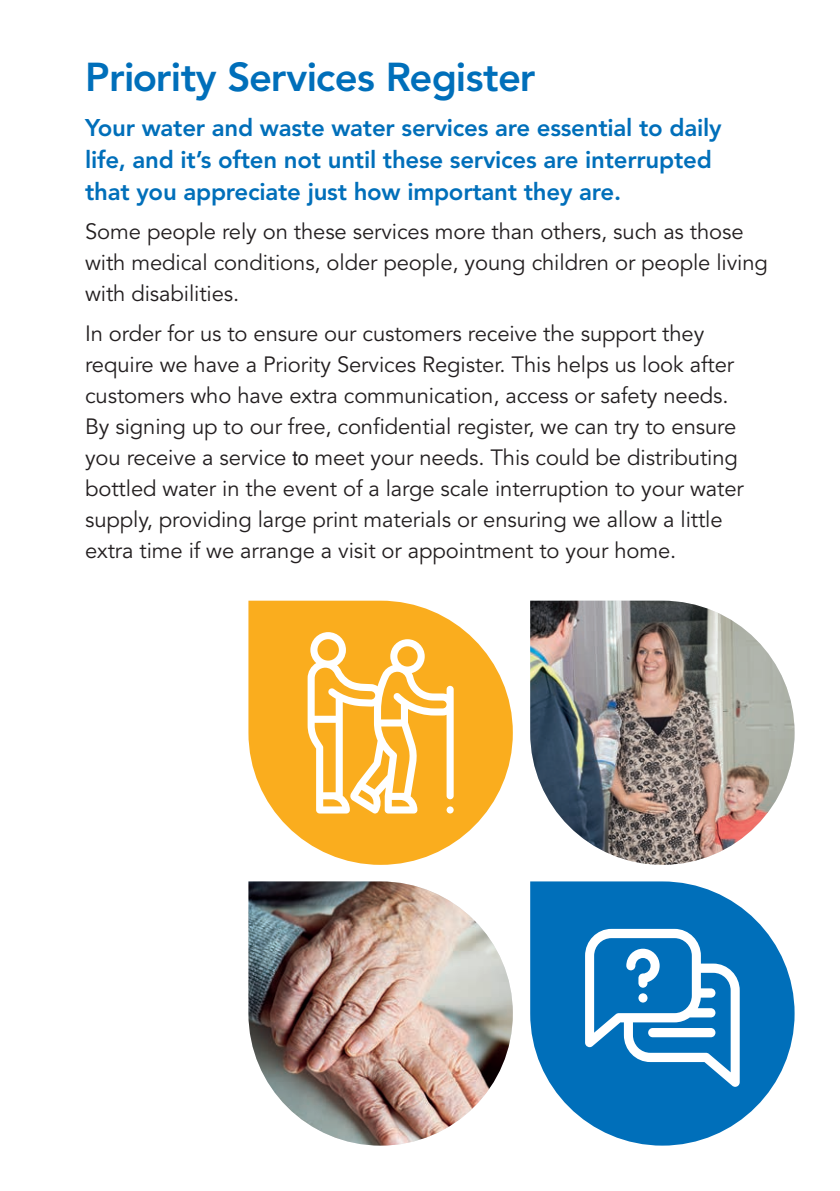
<style>
.page{position:relative;width:840px;height:1191px;background:#fff}
.page>*{position:absolute;margin:0;border:0;box-sizing:border-box;transform-origin:0 0}
.t1{font:800 40px "Avenir";letter-spacing:-.015em;color:#006fba}
.t2{font:800 24px/32px "Avenir";letter-spacing:-.01em;color:#006fba}
.t3{font:22px/31px "Avenir";letter-spacing:-.005em;color:#231f20}
.s1{font-family:"Helvetica";font-size:20px}
</style>
<div class="page">
<img style="left:248px;top:881px;width:264px;height:264px">
<img style="left:530px;top:600px;width:264px;height:265px">
<svg style="left:248px;top:600px;width:264px;height:265px;fill:#faad1e"></svg>
<svg style="left:530px;top:881px;width:264px;height:264px;fill:#006fba"></svg>
<svg style="left:307px;top:632px;width:146px;height:181px"></svg>
<div style="left:446px;top:806px;width:7px;height:7px;background:#fff;border-radius:50%"></div>
<svg style="left:584px;top:929px;width:155px;height:157px"></svg>
<div style="left:647px;top:1028px;width:68px;height:9px;background:#fff;border-radius:5px"></div>
<h1 class="t1" style="left:85px;top:53px;width:451px">Priority Services Register</h1>
<p class="t2" style="left:85px;top:111px;width:637px">Your water and waste water services are essential to daily life, and it’s often not until these services are interrupted that you appreciate just how important they are.</p>
<p class="t3" style="left:85px;top:217px;width:684px">Some people rely on these services more than others, such as those with medical conditions, older people, young children or people living with disabilities.</p>
<p class="t3" style="left:85px;top:318px;width:659px">In order for us to ensure our customers receive the support they require we have a Priority Services Register. This helps us look after customers who have extra communication, access or safety needs.<br>By signing up to our free, confidential register, we can try to ensure you receive a service <span class="s1">to</span> meet your needs. This could be distributing bottled water in the event of a large scale interruption to your water supply, providing large print materials or ensuring we allow a little extra time if we arrange a visit or appointment to your home.</p>
</div>
